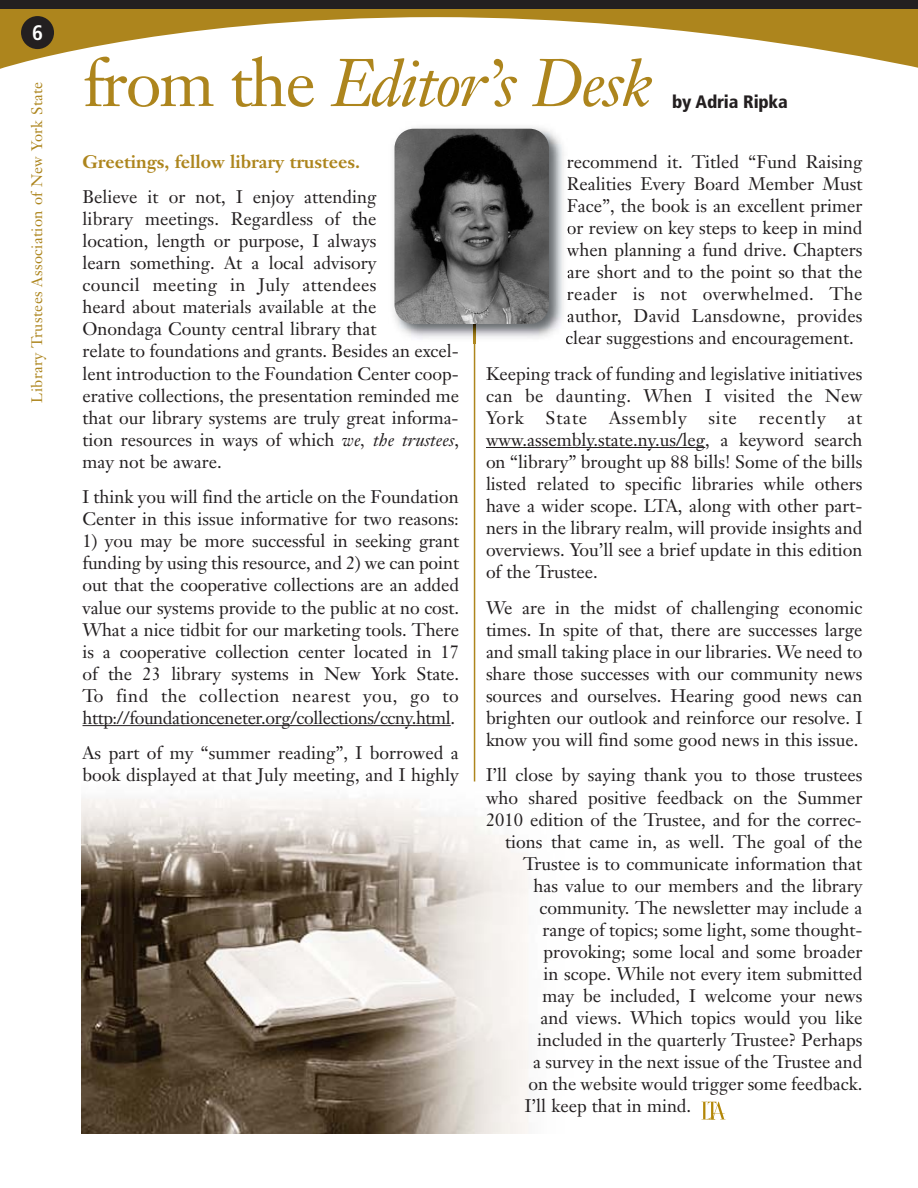
<style>
.page{position:relative;width:918px;height:1188px;background:#fff}
.page>*{position:absolute;margin:0;border:0;box-sizing:border-box;transform-origin:0 0}
.t1{font:italic 66.15px "Janson Text";letter-spacing:-.025em;color:#ad851d}
.t2{font:700 condensed 21px "Frutiger";color:#fff}
.t3{font:18px/22px "Janson Text";color:#231f20;text-align:justify}
.t4{font:700 18px "Janson Text";color:#ad851d}
.t5{font:900 condensed 18px "Frutiger";letter-spacing:-.01em;color:#231f20}
.t6{font:15px "Janson Text";letter-spacing:.025em;color:#ad851d}
.s1{font-style:normal}
.s2{font-style:italic}
</style>
<div class="page">
<img style="left:81px;top:763px;width:448px;height:371px">
<svg style="left:0;top:9px;width:918px;height:60px"></svg>
<div style="left:0;top:0;width:918px;height:9px;background:#231f20"></div>
<div style="left:21px;top:16px;width:33px;height:33px;background:#231f20;border-radius:50%"></div>
<hr style="left:82px;top:725px;width:369px;height:1px;background:#231f20">
<hr style="left:486px;top:447px;width:219px;height:1px;background:#231f20">
<hr style="left:474px;top:299px;width:1px;height:483px;background:#ad851d">
<svg style="left:702px;top:1102px;width:24px;height:18px"></svg>
<img style="left:394px;top:127px;width:174px;height:217px">
<img style="left:474px;top:324px;width:1px;height:20px">
<svg style="left:567px;top:199px;width:1px;height:13px"></svg>
<svg style="left:566px;top:336px;width:2px;height:8px"></svg>
<img style="left:395px;top:129px;width:154px;height:195px;border-radius:19px">
<p class="t2" style="left:32px;top:20px;width:12px">6</p>
<p class="t6" style="left:27px;top:403px;width:323px;rotate:-90deg">Library Trustees Association of New York State</p>
<h1 class="t1" style="left:83px;top:42px;width:572px"><span class="s1">from the</span> Editor’s Desk</h1>
<p class="t5" style="left:672px;top:91px;width:117px">by Adria Ripka</p>
<p class="t4" style="left:82px;top:150px;width:279px">Greetings, fellow library trustees.</p>
<p class="t3" style="left:82px;top:186px;width:378px;text-align:left">Believe it or not, I enjoy attending<br>library meetings. Regardless of the<br>location, length or purpose, I always<br>learn something. At a local advisory<br>council meeting in July attendees<br>heard about materials available at the Onondaga County central library that<br>relate to foundations and grants. Besides an excel&shy;lent introduction to the Foundation Center coop&shy;erative collections, the presentation reminded me that our library systems are truly great informa&shy;tion resources in ways of which <span class="s2">we, the trustees</span>, may not be aware.</p>
<p class="t3" style="left:82px;top:486px;width:378px">I think you will find the article on the Foundation<br>Center in this issue informative for two reasons:</p>
<p class="t3" style="left:82px;top:530px;width:378px">1) you may be more successful in seeking grant funding by using this resource, and 2) we can point out that the cooperative collections are an added value our systems provide to the public at no cost.<br>What a nice tidbit for our marketing tools. There is a cooperative collection center located in 17 of the 23 library systems in New York State.<br>To find the collection nearest you, go to http://foundationceneter.org/collections/ccny.html.</p>
<p class="t3" style="left:83px;top:742px;width:378px">As part of my “summer reading”, I borrowed a book displayed at that July meeting, and I highly</p>
<p class="t3" style="left:565px;top:150px;width:299px">recommend it. Titled “Fund Raising Realities Every Board Member Must Face”, the book is an excellent primer or review on key steps to keep in mind when planning a fund drive. Chapters are short and to the point so that the reader is not overwhelmed. The author, David Lansdowne, provides clear suggestions and encouragement.</p>
<p class="t3" style="left:486px;top:362px;width:378px">Keeping track of funding and legislative initiatives can be daunting. When I visited the New York State Assembly site recently at www.assembly.state.ny.us/leg, a keyword search on “library” brought up 88 bills! Some of the bills listed related to specific libraries while others have a wider scope. LTA, along with other part&shy;ners in the library realm, will provide insights and overviews. You’ll see a brief update in this edition of the Trustee.</p>
<p class="t3" style="left:486px;top:596px;width:378px">We are in the midst of challenging economic times. In spite of that, there are successes large and small taking place in our libraries. We need to share those successes with our community news sources and ourselves. Hearing good news can brighten our outlook and reinforce our resolve. I know you will find some good news in this issue.</p>
<p class="t3" style="left:486px;top:764px;width:378px">I’ll close by saying thank you to those trustees</p>
<p class="t3" style="left:486px;top:786px;width:378px">who shared positive feedback on the Summer</p>
<p class="t3" style="left:486px;top:808px;width:377px">2010 edition of the Trustee, and for the correc-</p>
<p class="t3" style="left:505px;top:830px;width:359px">tions that came in, as well. The goal of the</p>
<p class="t3" style="left:523px;top:852px;width:341px">Trustee is to communicate information that</p>
<p class="t3" style="left:533px;top:874px;width:331px">has value to our members and the library</p>
<p class="t3" style="left:539px;top:896px;width:324px">community. The newsletter may include a</p>
<p class="t3" style="left:543px;top:918px;width:321px">range of topics; some light, some thought-</p>
<p class="t3" style="left:544px;top:940px;width:320px">provoking; some local and some broader</p>
<p class="t3" style="left:544px;top:963px;width:320px">in scope. While not every item submitted</p>
<p class="t3" style="left:543px;top:985px;width:321px">may be included, I welcome your news</p>
<p class="t3" style="left:540px;top:1007px;width:324px">and views. Which topics would you like</p>
<p class="t3" style="left:537px;top:1029px;width:327px">included in the quarterly Trustee? Perhaps</p>
<p class="t3" style="left:533px;top:1051px;width:331px">a survey in the next issue of the Trustee and</p>
<p class="t3" style="left:529px;top:1073px;width:335px">on the website would trigger some feedback.</p>
<p class="t3" style="left:525px;top:1095px;width:168px">I’ll keep that in mind.</p>
</div>
